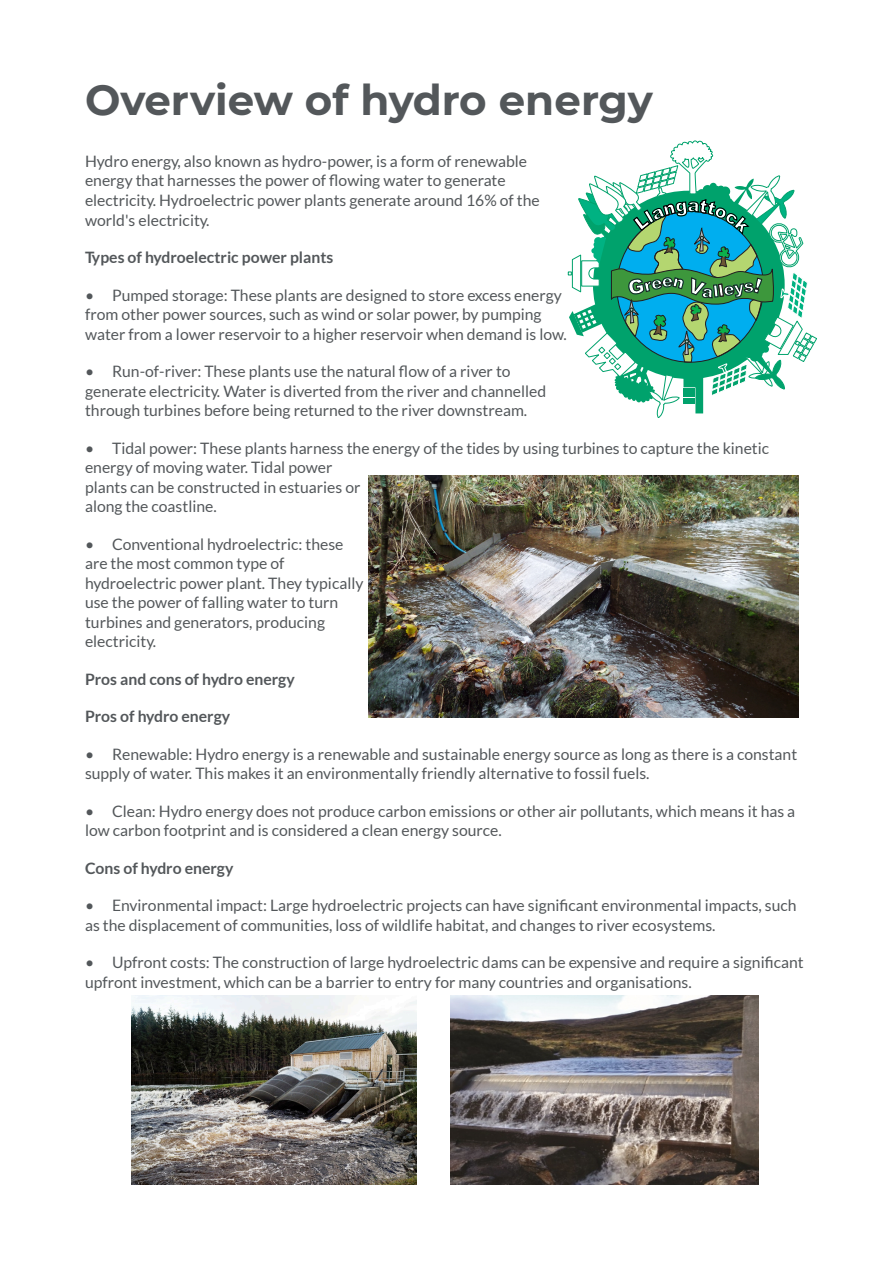
<style>
.page{position:relative;width:893px;height:1263px;background:#fff}
.page>*{position:absolute;margin:0;border:0;box-sizing:border-box;transform-origin:0 0}
.t1{font:700 42px "Montserrat";color:#53575a}
.t2{font:15.75px/19.5px "Lato";color:#53575a}
.t3{font:700 15.75px "Lato";color:#53575a}
</style>
<div class="page">
<img style="left:450px;top:995px;width:309px;height:189px">
<img style="left:132px;top:995px;width:285px;height:189px">
<img style="left:368px;top:475px;width:431px;height:242px">
<svg style="left:568px;top:140px;width:249px;height:278px"></svg>
<h1 class="t1" style="left:85px;top:74px;width:569px">Overview of hydro energy</h1>
<p class="t2" style="left:85px;top:152px;width:456px">Hydro energy, also known as hydro-power, is a form of renewable energy that harnesses the power of flowing water to generate electricity. Hydroelectric power plants generate around 16% of the world's electricity.</p>
<p class="t3" style="left:85px;top:250px;width:250px">Types of hydroelectric power plants</p>
<p class="t2" style="left:85px;top:286px;width:483px">• Pumped storage: These plants are designed to store excess energy from other power sources, such as wind or solar power, by pumping water from a lower reservoir to a higher reservoir when demand is low.</p>
<p class="t2" style="left:85px;top:362px;width:463px">• Run-of-river: These plants use the natural flow of a river to generate electricity. Water is diverted from the river and channelled through turbines before being returned to the river downstream.</p>
<p class="t2" style="left:85px;top:439px;width:686px">• Tidal power: These plants harness the energy of the tides by using turbines to capture the kinetic energy of moving water. Tidal power<br>plants can be constructed in estuaries or<br>along the coastline.</p>
<p class="t2" style="left:85px;top:535px;width:280px">• Conventional hydroelectric: these are the most common type of hydroelectric power plant. They typically use the power of falling water to turn turbines and generators, producing electricity.</p>
<p class="t3" style="left:85px;top:672px;width:211px">Pros and cons of hydro energy</p>
<p class="t3" style="left:85px;top:709px;width:147px">Pros of hydro energy</p>
<p class="t2" style="left:85px;top:745px;width:714px">• Renewable: Hydro energy is a renewable and sustainable energy source as long as there is a constant supply of water. This makes it an environmentally friendly alternative to fossil fuels.</p>
<p class="t2" style="left:85px;top:802px;width:712px">• Clean: Hydro energy does not produce carbon emissions or other air pollutants, which means it has a low carbon footprint and is considered a clean energy source.</p>
<p class="t3" style="left:85px;top:861px;width:150px">Cons of hydro energy</p>
<p class="t2" style="left:85px;top:896px;width:713px">• Environmental impact: Large hydroelectric projects can have significant environmental impacts, such as the displacement of communities, loss of wildlife habitat, and changes to river ecosystems.</p>
<p class="t2" style="left:85px;top:953px;width:720px">• Upfront costs: The construction of large hydroelectric dams can be expensive and require a significant upfront investment, which can be a barrier to entry for many countries and organisations.</p>
</div>
